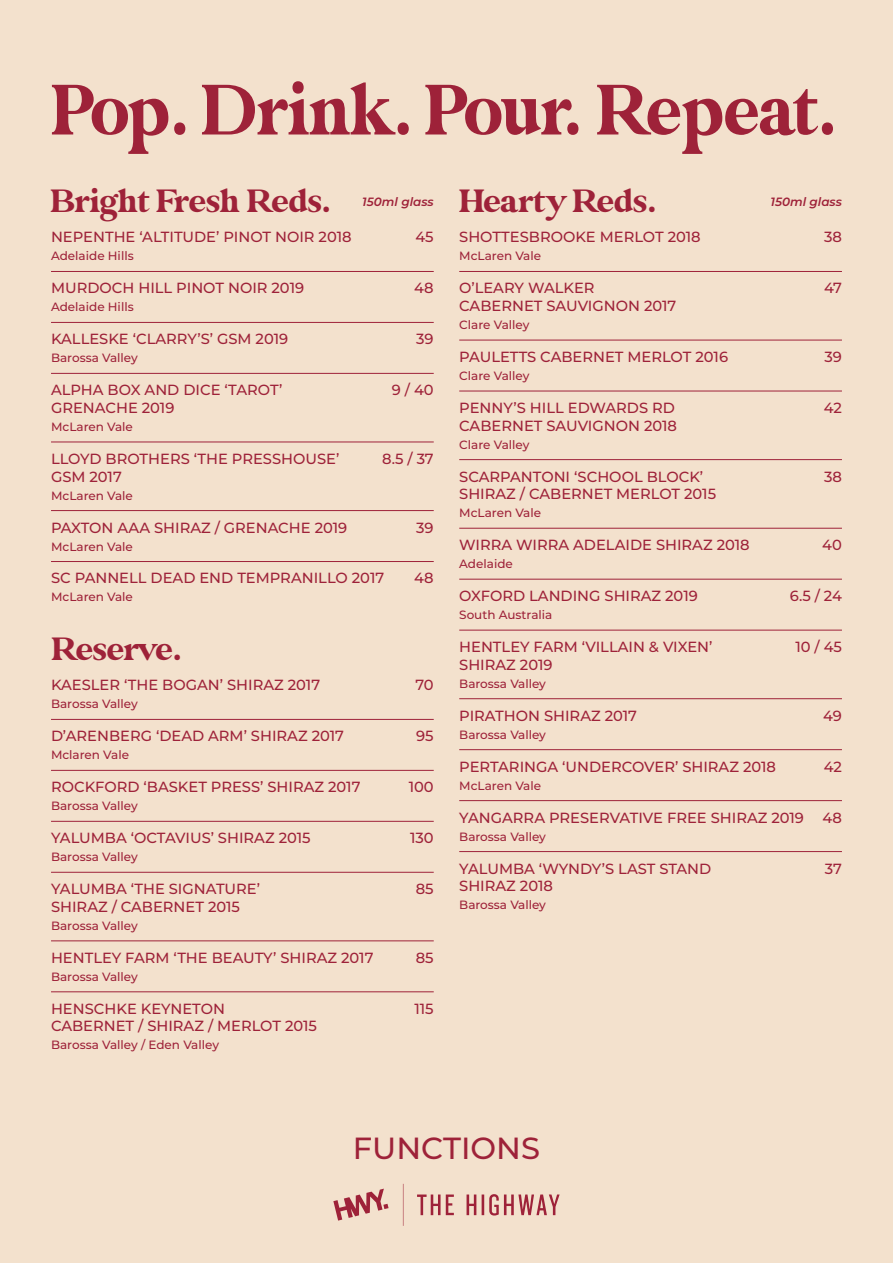
<style>
.page{position:relative;width:893px;height:1263px;background:#f3e1cd}
.page>*{position:absolute;margin:0;border:0;box-sizing:border-box;transform-origin:0 0}
.t1{font:79.5px "Glamour Absolute Condensed";color:#9e2239}
.Sub-Head_-_wine{font:36px "Glamour Absolute";color:#9e2239}
.body{font:500 30.6px "Montserrat";color:#9e2239}
.Item{font:500 14.7px "Montserrat";color:#9e2239}
.Region{font:500 12px "Montserrat";color:#9e2239}
.Region_-_no_rule{font:500 12px "Montserrat";color:#9e2239}
.Sub-Head_-_wine-2{font:italic 600 12px "Montserrat";color:#9e2239}
</style>
<div class="page">
<svg style="left:333px;top:1184px;width:227px;height:42px"></svg>
<hr style="left:51px;top:271px;width:383px;height:1px;background:#9e2239">
<hr style="left:51px;top:322px;width:383px;height:1px;background:#9e2239">
<hr style="left:51px;top:373px;width:383px;height:1px;background:#9e2239">
<hr style="left:51px;top:442px;width:383px;height:1px;background:#9e2239">
<hr style="left:51px;top:510px;width:383px;height:1px;background:#9e2239">
<hr style="left:51px;top:561px;width:383px;height:1px;background:#9e2239">
<hr style="left:51px;top:719px;width:383px;height:1px;background:#9e2239">
<hr style="left:51px;top:770px;width:383px;height:1px;background:#9e2239">
<hr style="left:51px;top:821px;width:383px;height:1px;background:#9e2239">
<hr style="left:51px;top:872px;width:383px;height:1px;background:#9e2239">
<hr style="left:51px;top:940px;width:383px;height:1px;background:#9e2239">
<hr style="left:51px;top:991px;width:383px;height:1px;background:#9e2239">
<hr style="left:459px;top:271px;width:383px;height:1px;background:#9e2239">
<hr style="left:459px;top:340px;width:383px;height:1px;background:#9e2239">
<hr style="left:459px;top:391px;width:383px;height:1px;background:#9e2239">
<hr style="left:459px;top:459px;width:383px;height:1px;background:#9e2239">
<hr style="left:459px;top:528px;width:383px;height:1px;background:#9e2239">
<hr style="left:459px;top:579px;width:383px;height:1px;background:#9e2239">
<hr style="left:459px;top:630px;width:383px;height:1px;background:#9e2239">
<hr style="left:459px;top:698px;width:383px;height:1px;background:#9e2239">
<hr style="left:459px;top:749px;width:383px;height:1px;background:#9e2239">
<hr style="left:459px;top:800px;width:383px;height:1px;background:#9e2239">
<hr style="left:459px;top:851px;width:383px;height:1px;background:#9e2239">
<p class="t1" style="left:52px;top:61px;width:785px">Pop. Drink. Pour. Repeat.</p>
<p class="Sub-Head_-_wine" style="left:51px;top:179px;width:281px">Bright Fresh Reds.</p>
<p class="Sub-Head_-_wine-2" style="left:362px;top:193px;width:73px">150ml glass</p>
<p class="Item" style="left:51px;top:227px;width:302px">NEPENTHE ‘ALTITUDE’ PINOT NOIR 2018</p>
<p class="Item" style="left:415px;top:227px;width:20px">45</p>
<p class="Region" style="left:51px;top:248px;width:84px">Adelaide Hills</p>
<p class="Item" style="left:51px;top:278px;width:255px">MURDOCH HILL PINOT NOIR 2019</p>
<p class="Item" style="left:414px;top:278px;width:21px">48</p>
<p class="Region" style="left:51px;top:299px;width:84px">Adelaide Hills</p>
<p class="Item" style="left:51px;top:329px;width:239px">KALLESKE ‘CLARRY’S’ GSM 2019</p>
<p class="Item" style="left:416px;top:329px;width:19px">39</p>
<p class="Region" style="left:51px;top:350px;width:88px">Barossa Valley</p>
<p class="Item" style="left:51px;top:380px;width:233px">ALPHA BOX AND DICE ‘TAROT’</p>
<p class="Item" style="left:392px;top:380px;width:43px">9 / 40</p>
<p class="Item" style="left:51px;top:397px;width:125px">GRENACHE 2019</p>
<p class="Region" style="left:51px;top:418px;width:83px">McLaren Vale</p>
<p class="Item" style="left:51px;top:448px;width:290px">LLOYD BROTHERS ‘THE PRESSHOUSE’</p>
<p class="Item" style="left:382px;top:448px;width:53px">8.5 / 37</p>
<p class="Item" style="left:51px;top:466px;width:72px">GSM 2017</p>
<p class="Region" style="left:51px;top:487px;width:83px">McLaren Vale</p>
<p class="Item" style="left:51px;top:517px;width:298px">PAXTON AAA SHIRAZ / GRENACHE 2019</p>
<p class="Item" style="left:416px;top:517px;width:19px">39</p>
<p class="Region" style="left:51px;top:538px;width:83px">McLaren Vale</p>
<p class="Item" style="left:51px;top:568px;width:335px">SC PANNELL DEAD END TEMPRANILLO 2017</p>
<p class="Item" style="left:414px;top:568px;width:21px">48</p>
<p class="Region_-_no_rule" style="left:51px;top:589px;width:83px">McLaren Vale</p>
<p class="Sub-Head_-_wine" style="left:51px;top:627px;width:132px">Reserve.</p>
<p class="Item" style="left:51px;top:675px;width:271px">KAESLER ‘THE BOGAN’ SHIRAZ 2017</p>
<p class="Item" style="left:415px;top:675px;width:20px">70</p>
<p class="Region" style="left:51px;top:696px;width:88px">Barossa Valley</p>
<p class="Item" style="left:51px;top:726px;width:295px">D’ARENBERG ‘DEAD ARM’ SHIRAZ 2017</p>
<p class="Item" style="left:416px;top:726px;width:19px">95</p>
<p class="Region" style="left:51px;top:747px;width:80px">Mclaren Vale</p>
<p class="Item" style="left:51px;top:777px;width:311px">ROCKFORD ‘BASKET PRESS’ SHIRAZ 2017</p>
<p class="Item" style="left:409px;top:777px;width:27px">100</p>
<p class="Region" style="left:51px;top:798px;width:88px">Barossa Valley</p>
<p class="Item" style="left:51px;top:828px;width:261px">YALUMBA ‘OCTAVIUS’ SHIRAZ 2015</p>
<p class="Item" style="left:410px;top:828px;width:25px">130</p>
<p class="Region" style="left:51px;top:849px;width:88px">Barossa Valley</p>
<p class="Item" style="left:51px;top:879px;width:210px">YALUMBA ‘THE SIGNATURE’</p>
<p class="Item" style="left:416px;top:879px;width:19px">85</p>
<p class="Item" style="left:51px;top:896px;width:191px">SHIRAZ / CABERNET 2015</p>
<p class="Region" style="left:51px;top:917px;width:88px">Barossa Valley</p>
<p class="Item" style="left:51px;top:947px;width:324px">HENTLEY FARM ‘THE BEAUTY’ SHIRAZ 2017</p>
<p class="Item" style="left:416px;top:947px;width:19px">85</p>
<p class="Region" style="left:51px;top:968px;width:88px">Barossa Valley</p>
<p class="Item" style="left:51px;top:998px;width:175px">HENSCHKE KEYNETON</p>
<p class="Item" style="left:414px;top:998px;width:21px">115</p>
<p class="Item" style="left:51px;top:1016px;width:268px">CABERNET / SHIRAZ / MERLOT 2015</p>
<p class="Region_-_no_rule" style="left:51px;top:1037px;width:170px">Barossa Valley / Eden Valley</p>
<p class="Sub-Head_-_wine" style="left:459px;top:179px;width:198px">Hearty Reds.</p>
<p class="Sub-Head_-_wine-2" style="left:770px;top:193px;width:73px">150ml glass</p>
<p class="Item" style="left:459px;top:227px;width:243px">SHOTTESBROOKE MERLOT 2018</p>
<p class="Item" style="left:824px;top:227px;width:19px">38</p>
<p class="Region" style="left:459px;top:248px;width:83px">McLaren Vale</p>
<p class="Item" style="left:459px;top:278px;width:137px">O’LEARY WALKER</p>
<p class="Item" style="left:824px;top:278px;width:19px">47</p>
<p class="Item" style="left:459px;top:296px;width:219px">CABERNET SAUVIGNON 2017</p>
<p class="Region" style="left:459px;top:316px;width:72px">Clare Valley</p>
<p class="Item" style="left:459px;top:346px;width:270px">PAULETTS CABERNET MERLOT 2016</p>
<p class="Item" style="left:824px;top:346px;width:19px">39</p>
<p class="Region" style="left:459px;top:367px;width:72px">Clare Valley</p>
<p class="Item" style="left:459px;top:397px;width:217px">PENNY’S HILL EDWARDS RD</p>
<p class="Item" style="left:824px;top:397px;width:20px">42</p>
<p class="Item" style="left:459px;top:415px;width:219px">CABERNET SAUVIGNON 2018</p>
<p class="Region" style="left:459px;top:436px;width:72px">Clare Valley</p>
<p class="Item" style="left:459px;top:466px;width:245px">SCARPANTONI ‘SCHOOL BLOCK’</p>
<p class="Item" style="left:824px;top:466px;width:19px">38</p>
<p class="Item" style="left:459px;top:484px;width:258px">SHIRAZ / CABERNET MERLOT 2015</p>
<p class="Region" style="left:459px;top:505px;width:83px">McLaren Vale</p>
<p class="Item" style="left:459px;top:535px;width:292px">WIRRA WIRRA ADELAIDE SHIRAZ 2018</p>
<p class="Item" style="left:822px;top:535px;width:21px">40</p>
<p class="Region" style="left:459px;top:555px;width:55px">Adelaide</p>
<p class="Item" style="left:459px;top:586px;width:240px">OXFORD LANDING SHIRAZ 2019</p>
<p class="Item" style="left:790px;top:586px;width:54px">6.5 / 24</p>
<p class="Region" style="left:459px;top:606px;width:95px">South Australia</p>
<p class="Item" style="left:459px;top:637px;width:255px">HENTLEY FARM ‘VILLAIN &amp; VIXEN’</p>
<p class="Item" style="left:795px;top:637px;width:48px">10 / 45</p>
<p class="Item" style="left:459px;top:654px;width:95px">SHIRAZ 2019</p>
<p class="Region" style="left:459px;top:675px;width:88px">Barossa Valley</p>
<p class="Item" style="left:459px;top:705px;width:179px">PIRATHON SHIRAZ 2017</p>
<p class="Item" style="left:823px;top:705px;width:20px">49</p>
<p class="Region" style="left:459px;top:726px;width:88px">Barossa Valley</p>
<p class="Item" style="left:459px;top:756px;width:318px">PERTARINGA ‘UNDERCOVER’ SHIRAZ 2018</p>
<p class="Item" style="left:824px;top:756px;width:20px">42</p>
<p class="Region" style="left:459px;top:777px;width:83px">McLaren Vale</p>
<p class="Item" style="left:459px;top:807px;width:346px">YANGARRA PRESERVATIVE FREE SHIRAZ 2019</p>
<p class="Item" style="left:822px;top:807px;width:21px">48</p>
<p class="Region" style="left:459px;top:828px;width:88px">Barossa Valley</p>
<p class="Item" style="left:459px;top:858px;width:254px">YALUMBA ‘WYNDY’S LAST STAND</p>
<p class="Item" style="left:825px;top:858px;width:19px">37</p>
<p class="Item" style="left:459px;top:876px;width:95px">SHIRAZ 2018</p>
<p class="Region_-_no_rule" style="left:459px;top:896px;width:88px">Barossa Valley</p>
<p class="body" style="left:353px;top:1126px;width:189px">FUNCTIONS</p>
</div>
